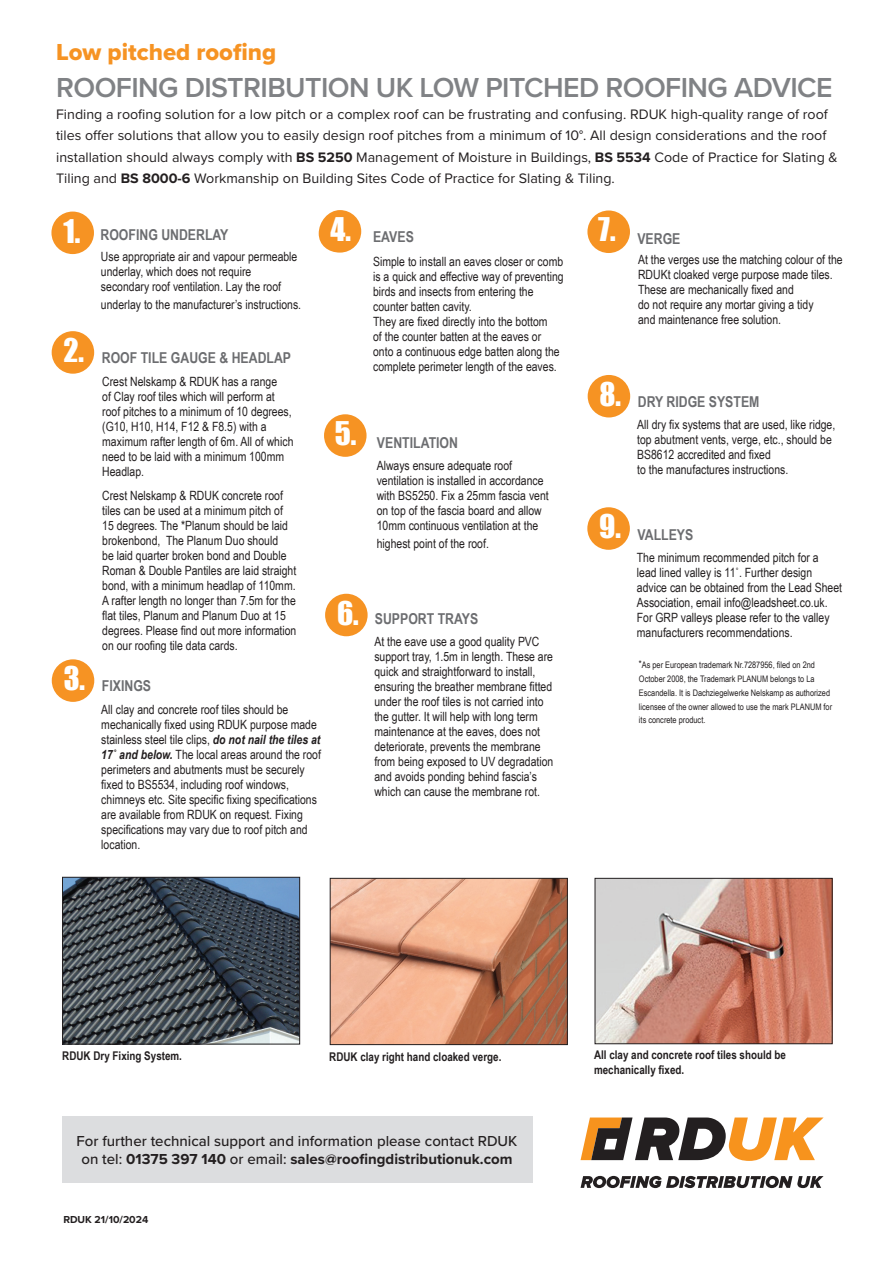
<style>
.page{position:relative;width:893px;height:1263px;background:#fff}
.page>*{position:absolute;margin:0;border:0;box-sizing:border-box;transform-origin:0 0}
.t1{font:30px "Impact";color:#fff}
.t2{font:600 28.5px "Proxima Nova";letter-spacing:-.02em;color:#808285}
.t3{font:24px "Proxima Nova Extrabld";color:#f69323}
.t4{font:500 15px/18px "Proxima Nova";color:#231f20;text-align:center}
.t5{font:700 15px "Arial Narrow";color:#6c6d70}
.t6{font:14.25px/21.6px "Proxima Nova";color:#231f20}
.t7{font:12.75px/15px "Arial Narrow";color:#231f20}
.t8{font:700 12px/14.4px "Arial Narrow";color:#231f20}
.t9{font:700 10.5px "Proxima Nova";color:#231f20}
.t10{font:9px/13.8px "Arial Narrow";color:#231f20}
.s1{font-weight:700}
.s2{font-weight:700;font-style:italic}
</style>
<div class="page">
<div style="left:51px;top:212px;width:43px;height:42px;background:#f69323;border-radius:50%"></div>
<div style="left:587px;top:210px;width:43px;height:43px;background:#f69323;border-radius:50%"></div>
<div style="left:52px;top:331px;width:42px;height:43px;background:#f69323;border-radius:50%"></div>
<div style="left:325px;top:594px;width:43px;height:42px;background:#f69323;border-radius:50%"></div>
<div style="left:324px;top:414px;width:43px;height:43px;background:#f69323;border-radius:50%"></div>
<div style="left:319px;top:210px;width:42px;height:43px;background:#f69323;border-radius:21px"></div>
<div style="left:588px;top:375px;width:42px;height:42px;background:#f69323;border-radius:50%"></div>
<div style="left:52px;top:659px;width:42px;height:43px;background:#f69323;border-radius:50%"></div>
<img style="left:64px;top:879px;width:234px;height:163px">
<div style="left:62px;top:877px;width:238px;height:167px;border:1px solid #231f20"></div>
<img style="left:332px;top:880px;width:234px;height:163px">
<div style="left:330px;top:878px;width:238px;height:167px;border:1px solid #231f20"></div>
<img style="left:597px;top:880px;width:233px;height:162px">
<div style="left:595px;top:878px;width:237px;height:166px;border:1px solid #231f20"></div>
<div style="left:62px;top:1116px;width:470px;height:66px;background:#dcdddf"></div>
<div style="left:587px;top:507px;width:43px;height:43px;background:#f69323;border-radius:50%"></div>
<svg style="left:581px;top:1117px;width:243px;height:44px"></svg>
<svg style="left:581px;top:1176px;width:243px;height:12px"></svg>
<h3 class="t3" style="left:56px;top:34px;width:222px">Low pitched roofing</h3>
<h2 class="t2" style="left:56px;top:67px;width:778px">ROOFING DISTRIBUTION UK LOW PITCHED ROOFING ADVICE</h2>
<p class="t6" style="left:56px;top:102px;width:783px">Finding a roofing solution for a low pitch or a complex roof can be frustrating and confusing. RDUK high-quality range of roof tiles offer solutions that allow you to easily design roof pitches from a minimum of 10°. All design considerations and the roof installation should always comply with <span class="s1">BS 5250</span> Management of Moisture in Buildings, <span class="s1">BS 5534</span> Code of Practice for Slating &amp; Tiling and <span class="s1">BS 8000-6</span> Workmanship on Building Sites Code of Practice for Slating &amp; Tiling.</p>
<h1 class="t1" style="left:63px;top:207px;width:18px">1.</h1>
<p class="t7" style="left:101px;top:249px;width:198px">Use appropriate air and vapour permeable underlay, which does not require secondary roof ventilation. Lay the roof</p>
<p class="t7" style="left:101px;top:297px;width:202px">underlay to the manufacturer’s instructions.</p>
<h1 class="t1" style="left:331px;top:206px;width:22px">4.</h1>
<h1 class="t1" style="left:598px;top:206px;width:19px">7.</h1>
<p class="t5" style="left:101px;top:223px;width:130px">ROOFING UNDERLAY</p>
<p class="t5" style="left:373px;top:225px;width:42px">EAVES</p>
<p class="t5" style="left:637px;top:227px;width:45px">VERGE</p>
<p class="t7" style="left:638px;top:252px;width:206px">At the verges use the matching colour of the RDUKt cloaked verge purpose made tiles.<br>These are mechanically fixed and<br>do not require any mortar giving a tidy<br>and maintenance free solution.</p>
<p class="t7" style="left:373px;top:253px;width:192px">Simple to install an eaves closer or comb is a quick and effective way of preventing birds and insects from entering the counter batten cavity.<br>They are fixed directly into the bottom<br>of the counter batten at the eaves or onto a continuous edge batten along the complete perimeter length of the eaves.</p>
<h1 class="t1" style="left:64px;top:327px;width:22px">2.</h1>
<p class="t5" style="left:102px;top:346px;width:191px">ROOF TILE GAUGE &amp; HEADLAP</p>
<h1 class="t1" style="left:64px;top:655px;width:23px">3.</h1>
<p class="t7" style="left:102px;top:373px;width:193px">Crest Nelskamp &amp; RDUK has a range<br>of Clay roof tiles which will perform at roof pitches to a minimum of 10 degrees, (G10, H10, H14, F12 &amp; F8.5) with a maximum rafter length of 6m. All of which need to be laid with a minimum 100mm<br>Headlap.</p>
<p class="t7" style="left:102px;top:487px;width:196px">Crest Nelskamp &amp; RDUK concrete roof tiles can be used at a minimum pitch of 15 degrees. The *Planum should be laid brokenbond, The Planum Duo should<br>be laid quarter broken bond and Double Roman &amp; Double Pantiles are laid straight bond, with a minimum headlap of 110mm.<br>A rafter length no longer than 7.5m for the flat tiles, Planum and Planum Duo at 15 degrees. Please find out more information on our roofing tile data cards.</p>
<p class="t5" style="left:102px;top:674px;width:51px">FIXINGS</p>
<p class="t7" style="left:101px;top:702px;width:221px">All clay and concrete roof tiles should be mechanically fixed using RDUK purpose made stainless steel tile clips, <span class="s2">do not nail the tiles at 17˚ and below.</span> The local areas around the roof perimeters and abutments must be securely fixed to BS5534, including roof windows, chimneys etc. Site specific fixing specifications are available from RDUK on request. Fixing specifications may vary due to roof pitch and location.</p>
<h1 class="t1" style="left:335px;top:410px;width:23px">5.</h1>
<h1 class="t1" style="left:337px;top:590px;width:23px">6.</h1>
<p class="t5" style="left:377px;top:431px;width:83px">VENTILATION</p>
<p class="t7" style="left:377px;top:458px;width:174px">Always ensure adequate roof ventilation is installed in accordance with BS5250. Fix a 25mm fascia vent on top of the fascia board and allow 10mm continuous ventilation at the</p>
<p class="t7" style="left:377px;top:536px;width:114px">highest point of the roof.</p>
<p class="t5" style="left:375px;top:607px;width:105px">SUPPORT TRAYS</p>
<p class="t7" style="left:374px;top:633px;width:181px">At the eave use a good quality PVC support tray, 1.5m in length. These are quick and straightforward to install, ensuring the breather membrane fitted under the roof tiles is not carried into the gutter. It will help with long term maintenance at the eaves, does not deteriorate, prevents the membrane from being exposed to UV degradation and avoids ponding behind fascia’s which can cause the membrane rot.</p>
<h1 class="t1" style="left:600px;top:371px;width:23px">8.</h1>
<h1 class="t1" style="left:599px;top:503px;width:23px">9.</h1>
<p class="t5" style="left:638px;top:391px;width:123px">DRY RIDGE SYSTEM</p>
<p class="t7" style="left:637px;top:417px;width:200px">All dry fix systems that are used, like ridge, top abutment vents, verge, etc., should be BS8612 accredited and fixed<br>to the manufactures instructions.</p>
<p class="t5" style="left:637px;top:523px;width:57px">VALLEYS</p>
<p class="t7" style="left:637px;top:549px;width:207px">The minimum recommended pitch for a<br>lead lined valley is 11˚. Further design advice can be obtained from the Lead Sheet Association, email info@leadsheet.co.uk.<br>For GRP valleys please refer to the valley manufacturers recommendations.</p>
<p class="t10" style="left:639px;top:658px;width:195px"><sup>*</sup>As per European trademark Nr.7287956, filed on 2nd October 2008, the Trademark PLANUM belongs to La Escandella. It is Dachziegelwerke Nelskamp as authorized licensee of the owner allowed to use the mark PLANUM for its concrete product.</p>
<p class="t8" style="left:62px;top:1048px;width:121px">RDUK Dry Fixing System.</p>
<p class="t8" style="left:329px;top:1049px;width:174px">RDUK clay right hand cloaked verge.</p>
<p class="t8" style="left:594px;top:1047px;width:193px">All clay and concrete roof tiles should be mechanically fixed.</p>
<p class="t4" style="left:77px;top:1132px;width:442px">For further technical support and information please contact RDUK on tel: <span class="s1">01375 397 140</span> or email: <span class="s1">sales@roofingdistributionuk.com</span></p>
<p class="t9" style="left:63px;top:1211px;width:87px">RDUK 21/10/2024</p>
</div>
